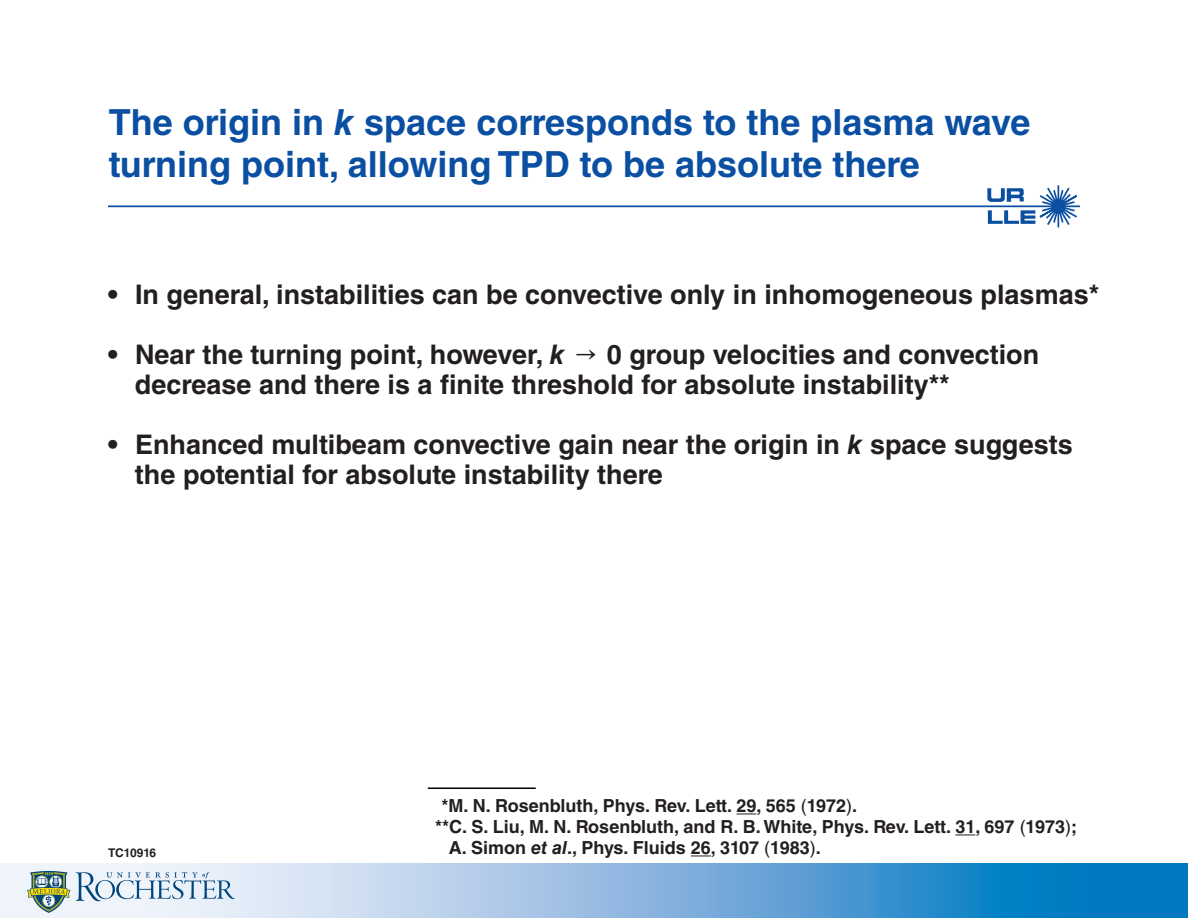
<style>
.page{position:relative;width:1188px;height:918px;background:#fff}
.page>*{position:absolute;margin:0;border:0;box-sizing:border-box;transform-origin:0 0}
.t1{font:700 36px/42px "Helvetica LT Std";color:#0a4fa2}
.t2{font:700 27px/30px "Helvetica LT Std";color:#231f20}
.t3{font:700 18px "Helvetica LT Std";color:#231f20}
.t4{font:700 12px "Helvetica LT Std";color:#231f20}
.s1{font-style:italic}
.s2{font-family:"M Ma Arrow"}
.s3{font-weight:400}
</style>
<div class="page">
<svg style="left:987px;top:185px;width:92px;height:43px"></svg>
<hr style="left:108px;top:205px;width:972px;height:2px;background:#0a4fa2">
<svg style="left:0;top:864px;width:1188px;height:54px;background:#77b1dc"></svg>
<svg style="left:27px;top:871px;width:208px;height:42px"></svg>
<svg style="left:736px;top:814px;width:20px;height:1px"></svg>
<svg style="left:955px;top:835px;width:20px;height:1px"></svg>
<svg style="left:691px;top:856px;width:20px;height:1px"></svg>
<hr style="left:428px;top:788px;width:108px;height:1px;background:#010209">
<p class="t1" style="left:109px;top:100px;width:923px">The origin in <span class="s1">k</span> space corresponds to the plasma wave turning point, allowing TPD to be absolute there</p>
<p class="t2" style="left:108px;top:279px;width:993px">• In general, instabilities can be convective only in inhomogeneous plasmas*</p>
<p class="t2" style="left:135px;top:339px;width:906px;text-indent:-27px">• Near the turning point, however, <span class="s1">k</span> <span class="s2">"</span> 0 group velocities and convection decrease and there is a finite threshold for absolute instability**</p>
<p class="t2" style="left:135px;top:429px;width:939px;text-indent:-27px">• Enhanced multibeam convective gain near the origin in <span class="s1">k</span> space suggests the potential for absolute instability there</p>
<p class="t4" style="left:108px;top:846px;width:50px">TC10916</p>
<p class="t3" style="left:442px;top:795px;width:417px">*M. N. Rosenbluth, Phys. Rev. Lett. 29, 565 <span class="s3">(</span>1972<span class="s3">)</span>.</p>
<p class="t3" style="left:435px;top:816px;width:643px">**C. S. Liu, M. N. Rosenbluth, and R. B. White, Phys. Rev. Lett. 31, 697 <span class="s3">(</span>1973<span class="s3">)</span>;</p>
<p class="t3" style="left:449px;top:837px;width:373px">A. Simon <span class="s1">et al</span>., Phys. Fluids 26, 3107 <span class="s3">(</span>1983<span class="s3">)</span>.</p>
</div>
